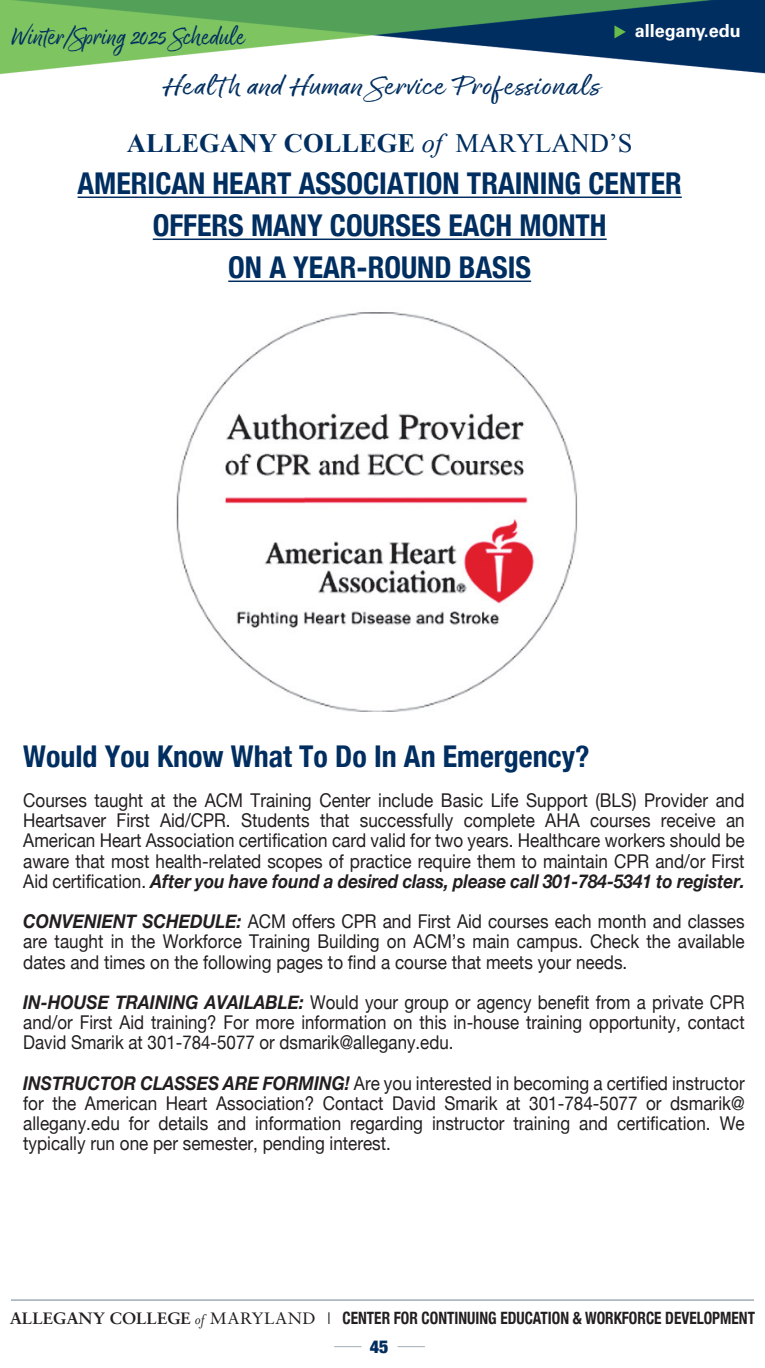
<style>
.page{position:relative;width:765px;height:1368px;background:#fff}
.page>*{position:absolute;margin:0;border:0;box-sizing:border-box;transform-origin:0 0}
.t1{font:700 condensed 30px/42px "Helvetica Neue";color:#002e60;text-align:center}
.t2{font:30px "Good Karma";letter-spacing:.02em;color:#002e60;scale:1.2 1}
.t3{font:28px "Good Karma";color:#002e60}
.t4{font:700 26.6px "Times New Roman";color:#002e60}
.t5{font:19px/20.2px "Helvetica Neue";color:#231f20;text-align:justify;scale:.9 1}
.t6{font:19px/20.2px "Helvetica Neue";color:#231f20;text-align:justify;scale:.89 1}
.t7{font:700 18px "Univers";color:#fff}
.t8{font:900 condensed 18px "Helvetica Neue";color:#002e60}
.t9{font:700 condensed 17px "Helvetica Neue";color:#231f20;scale:.9 1}
.s1{font-weight:400;font-style:italic}
.s2{font-weight:400}
.s3{font-weight:700;font-style:italic}
.s4{font-family:"Sabon LT Std";font-stretch:normal;font-size:16.4px}
.s5{font-family:"Mrs Eaves";font-weight:400;font-style:italic;font-stretch:normal;font-size:16.4px}
.s6{font-family:"Sabon LT Std";font-weight:400;font-stretch:normal;font-size:16.4px}
.s7{font-family:"Times";font-weight:400;font-stretch:normal}
</style>
<div class="page">
<svg style="left:398px;top:1346px;width:27px;height:1px"></svg>
<svg style="left:334px;top:1346px;width:27px;height:1px"></svg>
<hr style="left:11px;top:1299px;width:743px;height:2px;background:#a1acb4">
<hr style="left:78px;top:197px;width:604px;height:1px;background:#002e60">
<hr style="left:153px;top:239px;width:454px;height:1px;background:#002e60">
<hr style="left:228px;top:281px;width:303px;height:1px;background:#002e60">
<img style="left:0;top:0;width:765px;height:75px">
<svg style="left:614px;top:25px;width:12px;height:13px"></svg>
<img style="left:176px;top:312px;width:402px;height:400px">
<p class="t3" style="left:11px;top:20px;width:235px">Winter/Spring 2025 Schedule</p>
<p class="t7" style="left:635px;top:20px;width:108px">allegany.edu</p>
<p class="t2" style="left:163px;top:68px;width:369px">Health and Human Service Profesionals</p>
<p class="t4" style="left:127px;top:125px;width:507px">ALLEGANY COLLEGE <span class="s1">of</span> <span class="s2">MARYLAND’S</span></p>
<h3 class="t1" style="left:78px;top:161px;width:606px">AMERICAN HEART ASSOCIATION TRAINING CENTER<br>OFFERS MANY COURSES EACH MONTH<br>ON A YEAR-ROUND BASIS</h3>
<h3 class="t1" style="left:23px;top:733px;width:568px">Would You Know What To Do In An Emergency?</h3>
<p class="t5" style="left:23px;top:791px;width:803px">Courses taught at the ACM Training Center include Basic Life Support (BLS) Provider and Heartsaver First Aid/CPR. Students that successfully complete AHA courses receive an American Heart Association certification card valid for two years. Healthcare workers should be aware that most health-related scopes of practice require them to maintain CPR and/or First Aid certification. <span class="s3">After you have found a desired class, please call 301-784-5341 to register.</span></p>
<p class="t5" style="left:23px;top:912px;width:803px"><span class="s3">CONVENIENT SCHEDULE:</span> ACM offers CPR and First Aid courses each month and classes are taught in the Workforce Training Building on ACM’s main campus. Check the available dates and times on the following pages to find a course that meets your needs.</p>
<p class="t6" style="left:23px;top:993px;width:812px"><span class="s3">IN-HOUSE TRAINING AVAILABLE:</span> Would your group or agency benefit from a private CPR and/or First Aid training? For more information on this in-house training opportunity, contact David Smarik at 301-784-5077 or dsmarik@allegany.edu.</p>
<p class="t5" style="left:23px;top:1074px;width:803px"><span class="s3">INSTRUCTOR CLASSES ARE FORMING!</span> Are you interested in becoming a certified instructor for the American Heart Association? Contact David Smarik at 301-784-5077 or dsmarik@ allegany.edu for details and information regarding instructor training and certification. We typically run one per semester, pending interest.</p>
<p class="t9" style="left:10px;top:1304px;width:830px"><span class="s4">ALLEGANY COLLEGE</span> <span class="s5">of</span> <span class="s6">MARYLAND</span> <span class="s7">|</span> CENTER FOR CONTINUING EDUCATION &amp; WORKFORCE DEVELOPMENT</p>
<p class="t8" style="left:370px;top:1331px;width:20px">45</p>
</div>
